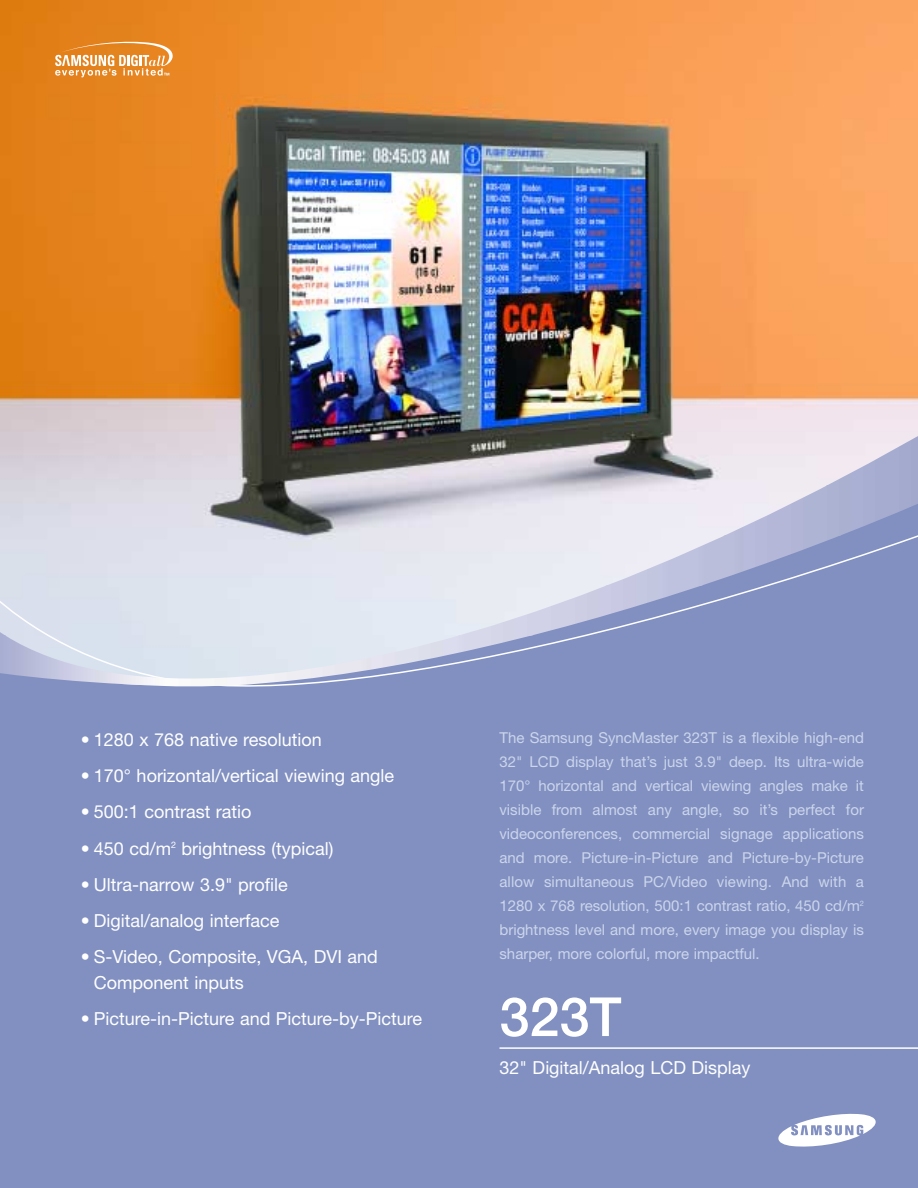
<style>
.page{position:relative;width:918px;height:1188px;background:#fff}
.page>*{position:absolute;margin:0;border:0;box-sizing:border-box;transform-origin:0 0}
.t1{font:500 54px "Helvetica Neue";color:#fff}
.t2{font:18px/25.5px "Helvetica Neue";color:#fff}
.t3{font:15px/24px "Helvetica Neue";color:#ccd5eb;text-align:justify}
</style>
<div class="page">
<img style="left:0;top:0;width:918px;height:400px">
<div style="left:0;top:400px;width:918px;height:788px;background:#8190c1"></div>
<div style="left:0;top:435px;width:918px;height:276px;background:#8190c1"></div>
<img style="left:0;top:436px;width:918px;height:250px">
<hr style="left:499px;top:1047px;width:419px;height:2px;background:#fff">
<svg style="left:778px;top:1114px;width:98px;height:34px"></svg>
<svg style="left:55px;top:39px;width:118px;height:38px;background:#ea9f51"></svg>
<p class="t2" style="left:81px;top:729px;width:242px">• 1280 x 768 native resolution</p>
<p class="t2" style="left:81px;top:765px;width:315px">• 170° horizontal/vertical viewing angle</p>
<p class="t2" style="left:81px;top:801px;width:172px">• 500:1 contrast ratio</p>
<p class="t2" style="left:81px;top:837px;width:254px">• 450 cd/m<sup>2</sup> brightness (typical)</p>
<p class="t2" style="left:81px;top:874px;width:208px">• Ultra-narrow 3.9" profile</p>
<p class="t2" style="left:81px;top:910px;width:200px">• Digital/analog interface</p>
<p class="t2" style="left:94px;top:946px;width:286px;text-indent:-13px">• S-Video, Composite, VGA, DVI and<br>Component inputs</p>
<p class="t2" style="left:81px;top:1008px;width:343px">• Picture-in-Picture and Picture-by-Picture</p>
<p class="t3" style="left:500px;top:728px;width:366px">The Samsung SyncMaster 323T is a flexible high-end 32" LCD display that’s just 3.9" deep. Its ultra-wide 170° horizontal and vertical viewing angles make it visible from almost any angle, so it’s perfect for videoconferences, commercial signage applications and more. Picture-in-Picture and Picture-by-Picture allow simultaneous PC/Video viewing. And with a 1280 x 768 resolution, 500:1 contrast ratio, 450 cd/m<sup>2 </sup>brightness level and more, every image you display is sharper, more colorful, more impactful.</p>
<h1 class="t1" style="left:499px;top:998px;width:124px">323T</h1>
<p class="t2" style="left:499px;top:1056px;width:253px">32" Digital/Analog LCD Display</p>
</div>
